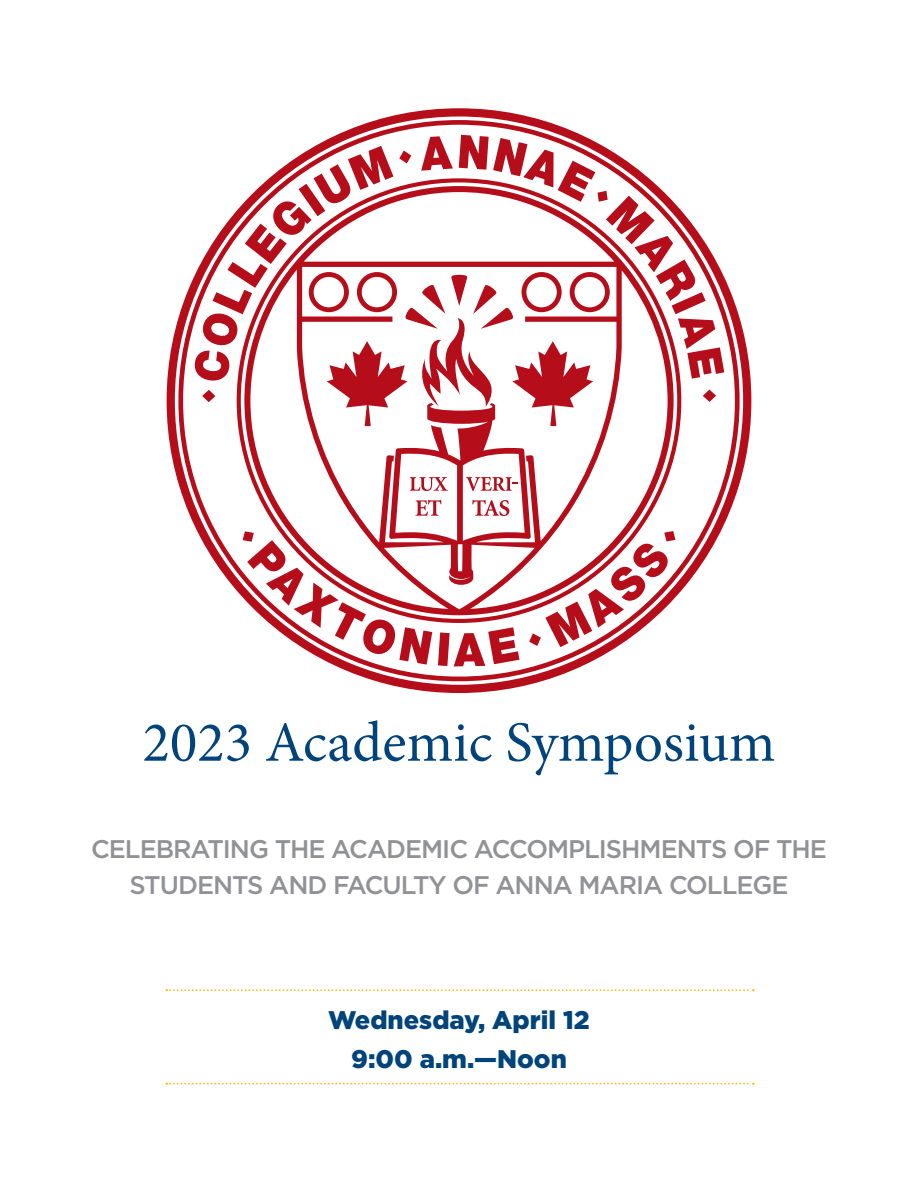
<style>
.page{position:relative;width:918px;height:1188px;background:#fff}
.page>*{position:absolute;margin:0;border:0;box-sizing:border-box;transform-origin:0 0}
.t1{font:57px "Minion Pro";color:#00447b}
.t2{font:500 25.5px/36px "Gotham";letter-spacing:-.04em;color:#919295;text-align:center}
.t3{font:900 25.5px/39px "Gotham";color:#00447b;text-align:center}
</style>
<div class="page">
<svg style="left:166px;top:989px;width:588px;height:2px"></svg>
<svg style="left:166px;top:1083px;width:588px;height:2px"></svg>
<svg style="left:167px;top:108px;width:584px;height:585px"></svg>
<svg style="left:178px;top:120px;width:562px;height:561px"></svg>
<svg style="left:243px;top:531px;width:189px;height:134px"></svg>
<svg style="left:438px;top:627px;width:81px;height:39px"></svg>
<svg style="left:529px;top:531px;width:146px;height:116px"></svg>
<svg style="left:194px;top:135px;width:530px;height:291px"></svg>
<svg style="left:244px;top:186px;width:430px;height:430px"></svg>
<h1 class="t1" style="left:143px;top:718px;width:634px">2023 Academic Symposium</h1>
<p class="t2" style="left:91px;top:833px;width:737px">CELEBRATING THE ACADEMIC ACCOMPLISHMENTS OF THE<br>STUDENTS AND FACULTY OF ANNA MARIA COLLEGE</p>
<p class="t3" style="left:328px;top:1001px;width:263px">Wednesday, April 12<br>9:00 a.m.—Noon</p>
</div>
